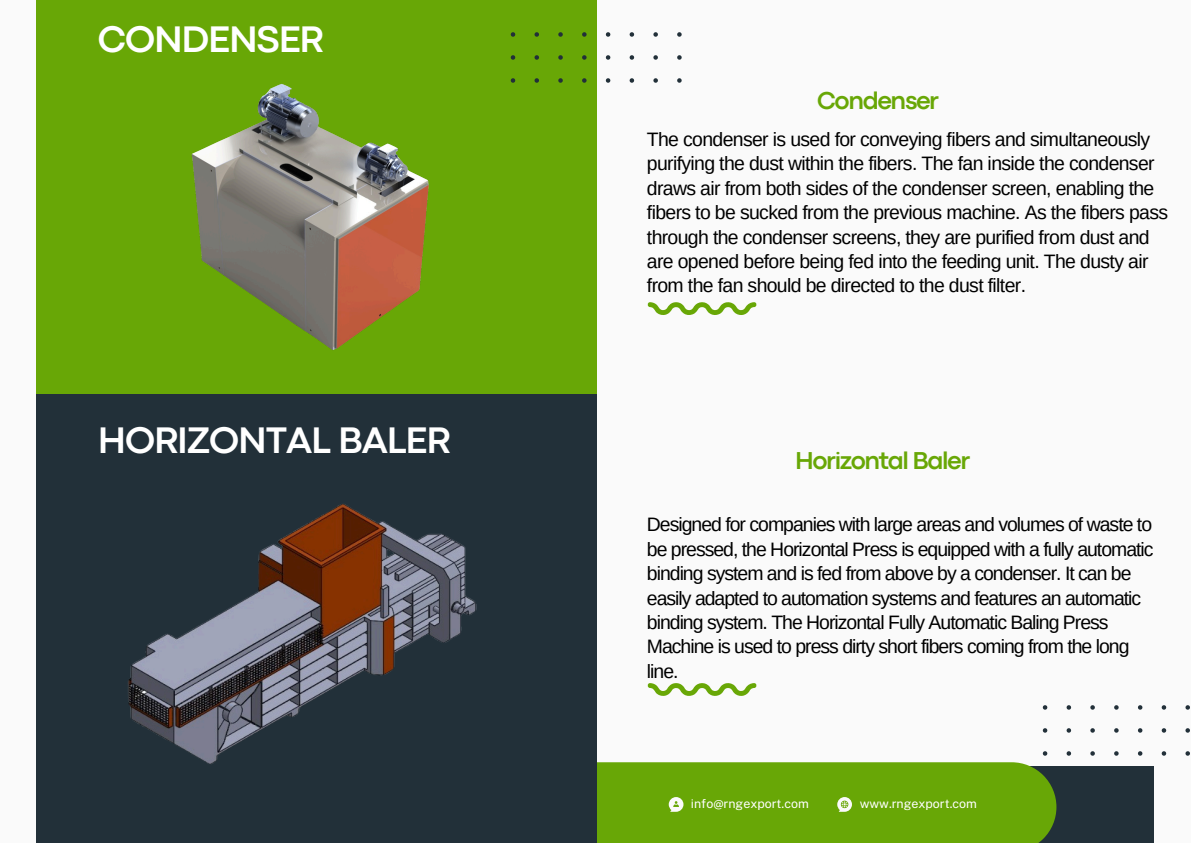
<style>
.page{position:relative;width:1191px;height:843px;background:#fff}
.page>*{position:absolute;margin:0;border:0;box-sizing:border-box;transform-origin:0 0}
.t1{font:700 38.5px "Codec Pro";letter-spacing:-.03em;color:#fff}
.t2{font:700 25.5px "Codec Pro";letter-spacing:-.055em;color:#68a706}
.t3{font:19.4px/24.4px "Arimo";letter-spacing:-.035em;color:#000}
.t4{font:12.4px "Public Sans";color:#fff}
</style>
<div class="page">
<div style="left:0;top:0;width:1190px;height:842px;background:#fafafa"></div>
<div style="left:888px;top:766px;width:265px;height:76px;background:#223039"></div>
<div style="left:596px;top:762px;width:460px;height:80px;background:#68a706"></div>
<svg style="left:837px;top:796px;width:14px;height:15px"></svg>
<svg style="left:668px;top:796px;width:15px;height:15px"></svg>
<div style="left:36px;top:0;width:560px;height:842px;background:#223039"></div>
<div style="left:36px;top:0;width:560px;height:394px;background:#68a706"></div>
<svg style="left:510px;top:32px;width:172px;height:52px"></svg>
<svg style="left:1042px;top:705px;width:148px;height:51px"></svg>
<svg style="left:647px;top:302px;width:110px;height:13px"></svg>
<svg style="left:647px;top:683px;width:110px;height:13px"></svg>
<img style="left:191px;top:83px;width:238px;height:267px">
<img style="left:128px;top:504px;width:349px;height:260px">
<h3 class="t1" style="left:98px;top:25px;width:227px">CONDENSER</h3>
<p class="t1" style="left:98px;top:426px;width:354px">HORIZONTAL BALER</p>
<p class="t2" style="left:817px;top:92px;width:123px">Condenser</p>
<h2 class="t3" style="left:647px;top:127px;width:522px">The condenser is used for conveying fibers and simultaneously purifying the dust within the fibers. The fan inside the condenser draws air from both sides of the condenser screen, enabling the fibers to be sucked from the previous machine. As the fibers pass through the condenser screens, they are purified from dust and are opened before being fed into the feeding unit. The dusty air from the fan should be directed to the dust filter.</h2>
<h2 class="t2" style="left:795px;top:452px;width:177px">Horizontal Baler</h2>
<h3 class="t3" style="left:647px;top:512px;width:508px">Designed for companies with large areas and volumes of waste to be pressed, the Horizontal Press is equipped with a fully automatic binding system and is fed from above by a condenser. It can be easily adapted to automation systems and features an automatic binding system. The Horizontal Fully Automatic Baling Press Machine is used to press dirty short fibers coming from the long line.</h3>
<p class="t4" style="left:691px;top:796px;width:119px">i nfo@rngexport.com</p>
<h1 class="t4" style="left:859px;top:796px;width:119px">www.rngexport.com</h1>
</div>
